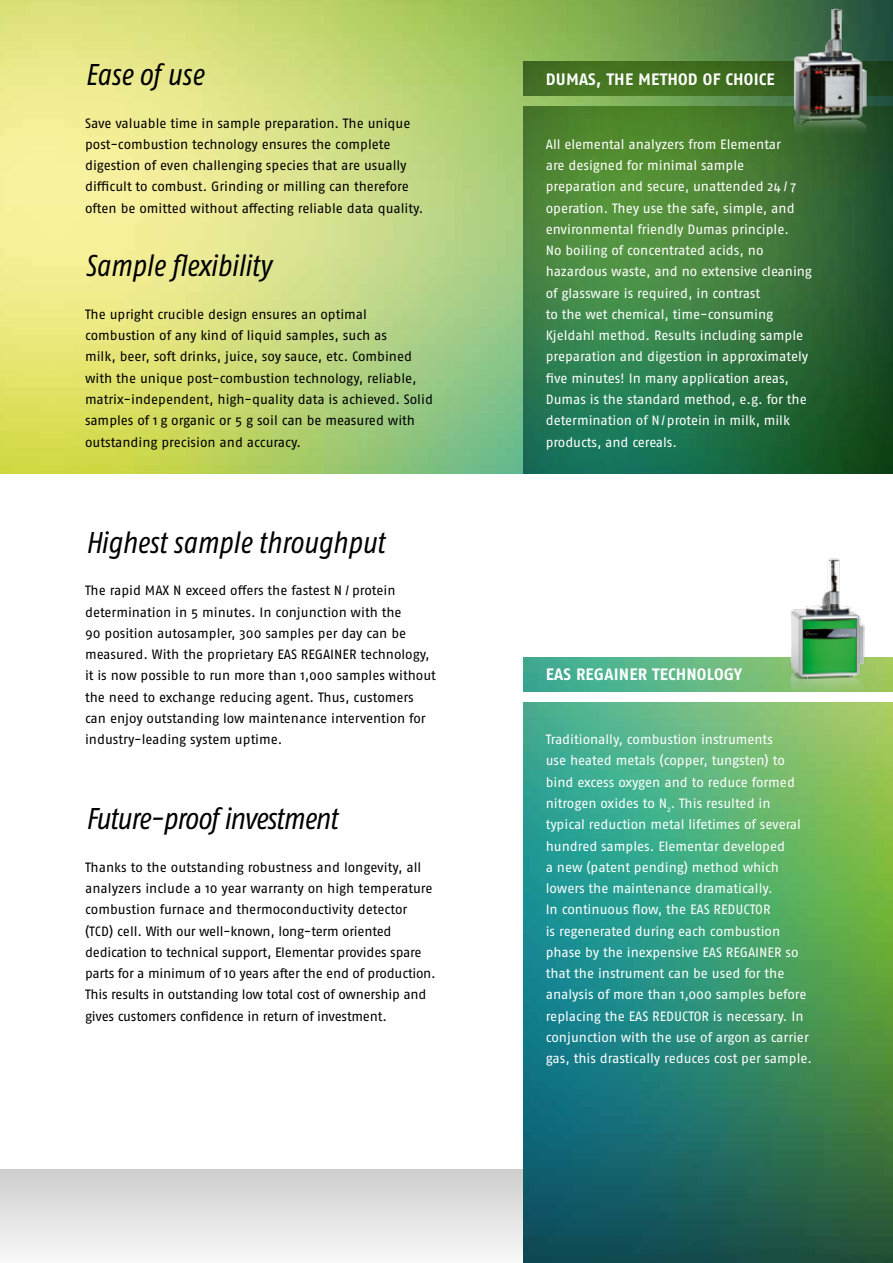
<style>
.page{position:relative;width:893px;height:1263px;background:#fff}
.page>*{position:absolute;margin:0;border:0;box-sizing:border-box;transform-origin:0 0}
.t1{font:italic condensed 30px "Fago Pro";letter-spacing:-.005em;color:#000}
.t2{font:italic condensed 30px "Fago Pro";letter-spacing:-.025em;color:#000}
.t3{font:700 16.5px "Fago Pro";letter-spacing:.01em;color:#fff}
.t4{font:13.5px/21.3px "Fago Pro";letter-spacing:-.005em;color:#000}
.t5{font:13.5px/21.3px "Fago Pro";letter-spacing:-.005em;color:#fff}
</style>
<div class="page">
<div style="left:0;top:1169px;width:523px;height:94px;background:linear-gradient(to bottom,#cecece,#f8f8f8)"></div>
<img style="left:0;top:0;width:893px;height:473px">
<img style="left:523px;top:658px;width:370px;height:34px">
<img style="left:523px;top:703px;width:370px;height:560px">
<img style="left:770px;top:558px;width:110px;height:134px">
<img style="left:523px;top:61px;width:370px;height:34px">
<img style="left:523px;top:106px;width:370px;height:367px">
<img style="left:782px;top:0;width:105px;height:133px">
<h1 class="t1" style="left:85px;top:57px;width:120px">Ease of use</h1>
<p class="t4" style="left:85px;top:112px;width:340px">Save valuable time in sample preparation. The unique post-combustion technology ensures the complete digestion of even challenging species that are usually difficult to combust. Grinding or milling can therefore often be omitted without affecting reliable data quality.</p>
<h1 class="t1" style="left:85px;top:248px;width:187px">Sample flexibility</h1>
<p class="t4" style="left:85px;top:304px;width:349px">The upright crucible design ensures an optimal combustion of any kind of liquid samples, such as<br>milk, beer, soft drinks, juice, soy sauce, etc. Combined with the unique post-combustion technology, reliable, matrix-independent, high-quality data is achieved. Solid samples of 1 g organic or 5 g soil can be measured with outstanding precision and accuracy.</p>
<h1 class="t1" style="left:85px;top:524px;width:301px">Highest sample throughput</h1>
<p class="t4" style="left:85px;top:580px;width:352px">The rapid MAX N exceed offers the fastest N / protein determination in 5 minutes. In conjunction with the<br>90 position autosampler, 300 samples per day can be measured. With the proprietary EAS REGAINER technology, it is now possible to run more than 1,000 samples without the need to exchange reducing agent. Thus, customers can enjoy outstanding low maintenance intervention for industry-leading system uptime.</p>
<h1 class="t2" style="left:85px;top:801px;width:254px">Future-proof investment</h1>
<p class="t4" style="left:85px;top:856px;width:352px">Thanks to the outstanding robustness and longevity, all analyzers include a 10 year warranty on high temperature combustion furnace and thermoconductivity detector (TCD) cell. With our well-known, long-term oriented dedication to technical support, Elementar provides spare parts for a minimum of 10 years after the end of production.<br>This results in outstanding low total cost of ownership and gives customers confidence in return of investment.</p>
<p class="t3" style="left:546px;top:69px;width:230px">DUMAS, THE METHOD OF CHOICE</p>
<p class="t5" style="left:546px;top:133px;width:268px">All elemental analyzers from Elementar<br>are designed for minimal sample preparation and secure, unattended 24 / 7 operation. They use the safe, simple, and environmental friendly Dumas principle.<br>No boiling of concentrated acids, no hazardous waste, and no extensive cleaning of glassware is required, in contrast<br>to the wet chemical, time-consuming Kjeldahl method. Results including sample preparation and digestion in approximately five minutes! In many application areas, Dumas is the standard method, e.g. for the determination of N / protein in milk, milk products, and cereals.</p>
<p class="t3" style="left:546px;top:665px;width:198px">EAS REGAINER TECHNOLOGY</p>
<p class="t5" style="left:546px;top:729px;width:268px">Traditionally, combustion instruments<br>use heated metals (copper, tungsten) to bind excess oxygen and to reduce formed nitrogen oxides to N<sub>2</sub>. This resulted in typical reduction metal lifetimes of several hundred samples. Elementar developed<br>a new (patent pending) method which lowers the maintenance dramatically.<br>In continuous flow, the EAS REDUCTOR<br>is regenerated during each combustion phase by the inexpensive EAS REGAINER so that the instrument can be used for the analysis of more than 1,000 samples before replacing the EAS REDUCTOR is necessary. In conjunction with the use of argon as carrier gas, this drastically reduces cost per sample.</p>
</div>
